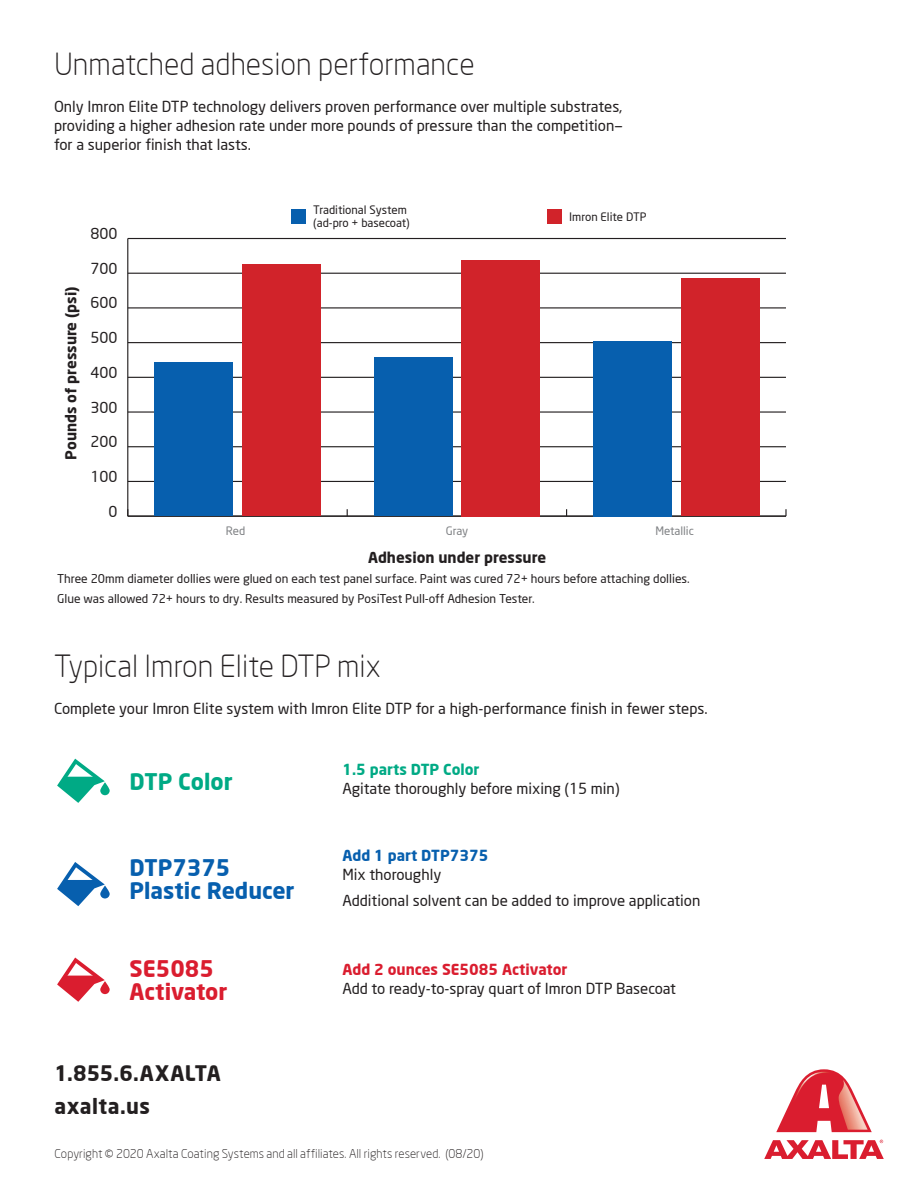
<style>
.page{position:relative;width:918px;height:1188px;background:#fff}
.page>*{position:absolute;margin:0;border:0;box-sizing:border-box;transform-origin:0 0}
.t1{font:300 30px "Neo Sans";color:#231f20}
.t2{font:700 22.5px/22.5px "Neo Sans";color:#075fae}
.t3{font:700 22.5px/22.5px "Neo Sans";color:#da1d2f}
.t4{font:700 22.5px "Neo Sans";color:#00aa85}
.t5{font:700 21px/33px "Neo Sans";letter-spacing:.02em;color:#231f20}
.t6{font:15px/18.8px "Neo Sans";color:#231f20;text-align:justify}
.t7{font:700 15px "Neo Sans";color:#da1d2f}
.t8{font:700 15px "Neo Sans";color:#00aa85}
.t9{font:700 15px "Neo Sans";color:#075fae}
.t10{font:700 14.85px "Neo Sans";color:#231f20}
.t11{font:14.85px "Neo Sans";color:#231f20}
.t12{font:12px/19.8px "Neo Sans";color:#231f20}
.t13{font:300 12px "Neo Sans";letter-spacing:.005em;color:#231f20}
.t14{font:11.55px/13.8px "Neo Sans";color:#231f20}
.t15{font:11.55px "Neo Sans";color:#808285}
</style>
<div class="page">
<svg style="left:57px;top:759px;width:48px;height:44px"></svg>
<svg style="left:100px;top:782px;width:10px;height:13px"></svg>
<svg style="left:57px;top:862px;width:48px;height:44px"></svg>
<svg style="left:100px;top:886px;width:10px;height:12px"></svg>
<svg style="left:57px;top:958px;width:48px;height:44px"></svg>
<svg style="left:100px;top:981px;width:10px;height:13px"></svg>
<div style="left:291px;top:210px;width:15px;height:14px;background:#075fae"></div>
<div style="left:547px;top:210px;width:15px;height:14px;background:#d1232a"></div>
<svg style="left:785px;top:509px;width:2px;height:7px"></svg>
<hr style="left:127px;top:239px;width:1px;height:277px;background:#231f20">
<hr style="left:128px;top:516px;width:658px;height:1px;background:#231f20">
<hr style="left:128px;top:481px;width:658px;height:1px;background:#231f20">
<hr style="left:128px;top:446px;width:658px;height:1px;background:#231f20">
<hr style="left:128px;top:411px;width:658px;height:2px;background:#231f20">
<hr style="left:128px;top:377px;width:658px;height:1px;background:#231f20">
<hr style="left:128px;top:342px;width:658px;height:1px;background:#231f20">
<hr style="left:128px;top:307px;width:658px;height:1px;background:#231f20">
<hr style="left:128px;top:273px;width:658px;height:1px;background:#231f20">
<hr style="left:128px;top:238px;width:658px;height:1px;background:#231f20">
<div style="left:242px;top:265px;width:79px;height:251px;background:#d1232a"></div>
<div style="left:461px;top:260px;width:79px;height:256px;background:#d1232a"></div>
<div style="left:681px;top:279px;width:79px;height:237px;background:#d1232a"></div>
<div style="left:154px;top:362px;width:79px;height:154px;background:#075fae"></div>
<div style="left:374px;top:358px;width:79px;height:158px;background:#075fae"></div>
<div style="left:593px;top:341px;width:79px;height:175px;background:#075fae"></div>
<svg style="left:764px;top:1069px;width:120px;height:90px"></svg>
<h1 class="t1" style="left:54px;top:46px;width:422px">Unmatched adhesion performance</h1>
<p class="t6" style="left:54px;top:97px;width:570px">Only Imron Elite DTP technology delivers proven performance over multiple substrates, providing a higher adhesion rate under more pounds of pressure than the competition— for a superior finish that lasts.</p>
<p class="t10" style="left:61px;top:460px;width:175px;rotate:-90deg">Pounds of pressure (psi)</p>
<p class="t11" style="left:90px;top:225px;width:29px">800</p>
<p class="t11" style="left:90px;top:259px;width:29px">700</p>
<p class="t11" style="left:90px;top:294px;width:29px">600</p>
<p class="t11" style="left:90px;top:329px;width:29px">500</p>
<p class="t11" style="left:90px;top:363px;width:29px">400</p>
<p class="t11" style="left:90px;top:398px;width:29px">300</p>
<p class="t11" style="left:90px;top:433px;width:29px">200</p>
<p class="t11" style="left:90px;top:467px;width:29px">100</p>
<p class="t11" style="left:108px;top:502px;width:11px">0</p>
<p class="t14" style="left:313px;top:202px;width:98px">Traditional System (ad-pro + basecoat)</p>
<p class="t14" style="left:569px;top:209px;width:79px">Imron Elite DTP</p>
<p class="t15" style="left:226px;top:524px;width:21px">Red</p>
<p class="t15" style="left:446px;top:524px;width:24px">Gray</p>
<p class="t15" style="left:655px;top:524px;width:40px">Metallic</p>
<p class="t10" style="left:368px;top:548px;width:180px">Adhesion under pressure</p>
<p class="t12" style="left:57px;top:569px;width:634px">Three 20mm diameter dollies were glued on each test panel surface. Paint was cured 72+ hours before attaching dollies.<br>Glue was allowed 72+ hours to dry. Results measured by PosiTest Pull-off Adhesion Tester.</p>
<h1 class="t1" style="left:54px;top:648px;width:328px">Typical Imron Elite DTP mix</h1>
<p class="t6" style="left:54px;top:699px;width:655px">Complete your Imron Elite system with Imron Elite DTP for a high-performance finish in fewer steps.</p>
<h2 class="t4" style="left:130px;top:767px;width:105px">DTP Color</h2>
<h2 class="t2" style="left:130px;top:856px;width:166px">DTP7375<br>Plastic Reducer</h2>
<h2 class="t3" style="left:130px;top:957px;width:99px">SE5085<br>Activator</h2>
<p class="t8" style="left:342px;top:760px;width:139px">1.5 parts DTP Color</p>
<p class="t6" style="left:342px;top:779px;width:279px">Agitate thoroughly before mixing (15 min)</p>
<p class="t9" style="left:342px;top:846px;width:148px">Add 1 part DTP7375</p>
<p class="t6" style="left:342px;top:862px;width:360px;line-height:25.5px">Mix thoroughly<br>Additional solvent can be added to improve application</p>
<p class="t7" style="left:342px;top:960px;width:227px">Add 2 ounces SE5085 Activator</p>
<p class="t6" style="left:342px;top:979px;width:335px">Add to ready-to-spray quart of Imron DTP Basecoat</p>
<h3 class="t5" style="left:55px;top:1056px;width:168px">1.855.6.AXALTA axalta.us</h3>
<p class="t13" style="left:55px;top:1146px;width:430px">Copyright © 2020 Axalta Coating Systems and all affiliates. All rights reserved. (08/20)</p>
</div>
